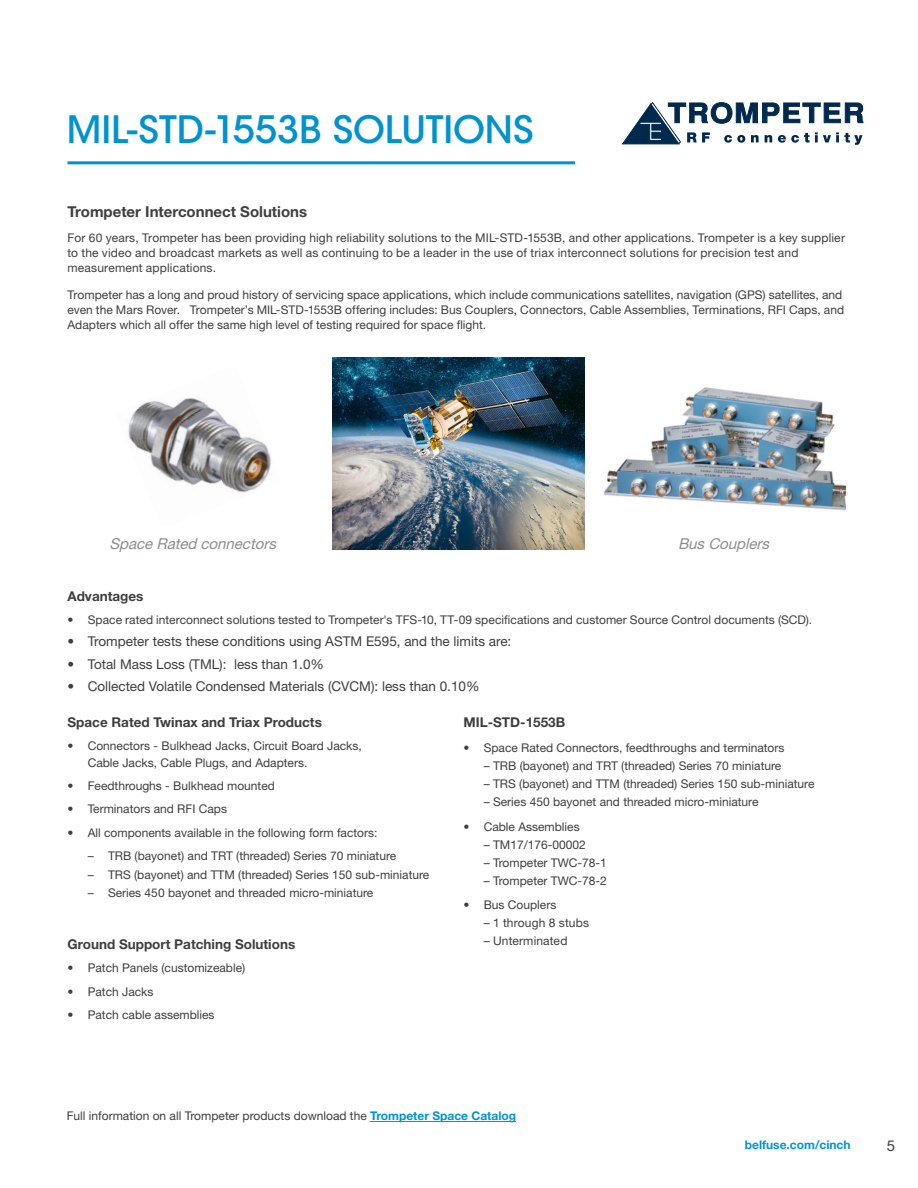
<style>
.page{position:relative;width:918px;height:1188px;background:#fff}
.page>*{position:absolute;margin:0;border:0;box-sizing:border-box;transform-origin:0 0}
.t1{font:500 37.5px "ITC Avant Garde Std";color:#0093d0}
.t2{font:italic 15px "Helvetica Neue LT Pro";color:#8a8d94}
.t3{font:700 15px "Helvetica Neue LT Pro";color:#3e3e3f}
.t4{font:15px "Helvetica Neue LT Pro";color:#3e3e3f}
.t5{font:13.5px "Helvetica Neue LT Pro";color:#3e3e3f}
.bullets{font:700 13.5px "Helvetica Neue LT Pro";color:#3e3e3f}
.t6{font:12px/15px "Helvetica Neue LT Pro";color:#3e3e3f}
.t7{font:700 12px "Helvetica Neue LT Pro";color:#0093d0}
.s1{font-weight:700;color:#0093d0}
</style>
<div class="page">
<hr style="left:68px;top:161px;width:507px;height:3px;background:#0093d0">
<img style="left:332px;top:358px;width:252px;height:192px">
<hr style="left:370px;top:1121px;width:146px;height:1px;background:#0093d0">
<svg style="left:622px;top:102px;width:241px;height:43px"></svg>
<img style="left:604px;top:387px;width:243px;height:124px">
<img style="left:128px;top:398px;width:143px;height:95px">
<p class="t1" style="left:67px;top:106px;width:469px">MIL-STD-1553B SOLUTIONS</p>
<p class="t3" style="left:68px;top:202px;width:241px">Trompeter Interconnect Solutions</p>
<p class="t6" style="left:68px;top:230px;width:779px">For 60 years, Trompeter has been providing high reliability solutions to the MIL-STD-1553B, and other applications. Trompeter is a key supplier to the video and broadcast markets as well as continuing to be a leader in the use of triax interconnect solutions for precision test and measurement applications.</p>
<p class="t6" style="left:68px;top:287px;width:778px">Trompeter has a long and proud history of servicing space applications, which include communications satellites, navigation (GPS) satellites, and even the Mars Rover. Trompeter’s MIL-STD-1553B offering includes: Bus Couplers, Connectors, Cable Assemblies, Terminations, RFI Caps, and<br>Adapters which all offer the same high level of testing required for space flight.</p>
<p class="t2" style="left:109px;top:535px;width:172px">Space Rated connectors</p>
<p class="t2" style="left:678px;top:535px;width:96px">BusCouplers</p>
<p class="bullets" style="left:68px;top:587px;width:78px">Advantages</p>
<p class="t6" style="left:68px;top:612px;width:746px">• Space rated interconnect solutions tested to Trompeter's TFS-10, TT-09 specifications and customer Source Control documents (SCD).</p>
<p class="t5" style="left:68px;top:633px;width:445px">• Trompeter tests these conditions using ASTM E595, and the limits are:</p>
<p class="t5" style="left:68px;top:656px;width:258px">• Total Mass Loss (TML): less than 1.0%</p>
<p class="t5" style="left:68px;top:678px;width:414px">• Collected Volatile Condensed Materials (CVCM): less than 0.10%</p>
<p class="bullets" style="left:68px;top:714px;width:256px">Space Rated Twinax and Triax Products</p>
<p class="t6" style="left:88px;top:737px;width:276px;line-height:16.5px;text-indent:-20px">• Connectors - Bulkhead Jacks, Circuit Board Jacks,<br>Cable Jacks, Cable Plugs, and Adapters.</p>
<p class="t6" style="left:68px;top:778px;width:209px">• Feedthroughs - Bulkhead mounted</p>
<p class="t6" style="left:68px;top:801px;width:161px">• Terminators and RFI Caps</p>
<p class="t6" style="left:68px;top:824px;width:312px">• All components available in the following form factors:</p>
<p class="t6" style="left:88px;top:848px;width:310px">– TRB (bayonet) and TRT (threaded) Series 70 miniature</p>
<p class="t6" style="left:88px;top:866px;width:343px">– TRS (bayonet) and TTM (threaded) Series 150 sub-miniature</p>
<p class="t6" style="left:88px;top:885px;width:287px">– Series 450 bayonet and threaded micro-miniature</p>
<p class="bullets" style="left:68px;top:936px;width:229px">Ground Support Patching Solutions</p>
<p class="t6" style="left:68px;top:960px;width:179px">• Patch Panels (customizeable)</p>
<p class="t6" style="left:68px;top:983px;width:88px">• Patch Jacks</p>
<p class="t6" style="left:68px;top:1007px;width:149px">• Patch cable assemblies</p>
<p class="bullets" style="left:464px;top:714px;width:103px">MIL-STD-1553B</p>
<p class="t6" style="left:464px;top:740px;width:322px">• Space Rated Connectors, feedthroughs and terminators</p>
<p class="t6" style="left:484px;top:758px;width:299px">– TRB (bayonet) and TRT (threaded) Series 70 miniature</p>
<p class="t6" style="left:484px;top:776px;width:332px">– TRS (bayonet) and TTM (threaded) Series 150 sub-miniature</p>
<p class="t6" style="left:484px;top:794px;width:276px">– Series 450 bayonet and threaded micro-miniature</p>
<p class="t6" style="left:464px;top:818px;width:118px">• Cable Assemblies</p>
<p class="t6" style="left:484px;top:836px;width:104px">– TM17/176-00002</p>
<p class="t6" style="left:484px;top:854px;width:125px">– Trompeter TWC-78-1</p>
<p class="t6" style="left:484px;top:872px;width:125px">– Trompeter TWC-78-2</p>
<p class="t6" style="left:464px;top:897px;width:94px">• Bus Couplers</p>
<p class="t6" style="left:484px;top:915px;width:107px">– 1 through 8 stubs</p>
<p class="t6" style="left:484px;top:933px;width:85px">– Unterminated</p>
<p class="t6" style="left:67px;top:1108px;width:451px">Full information on all Trompeter products download the <span class="s1">Trompeter Space Catalog</span></p>
<p class="t7" style="left:745px;top:1137px;width:107px">belfuse.com/cinch</p>
<p class="t4" style="left:887px;top:1137px;width:10px">5</p>
</div>
